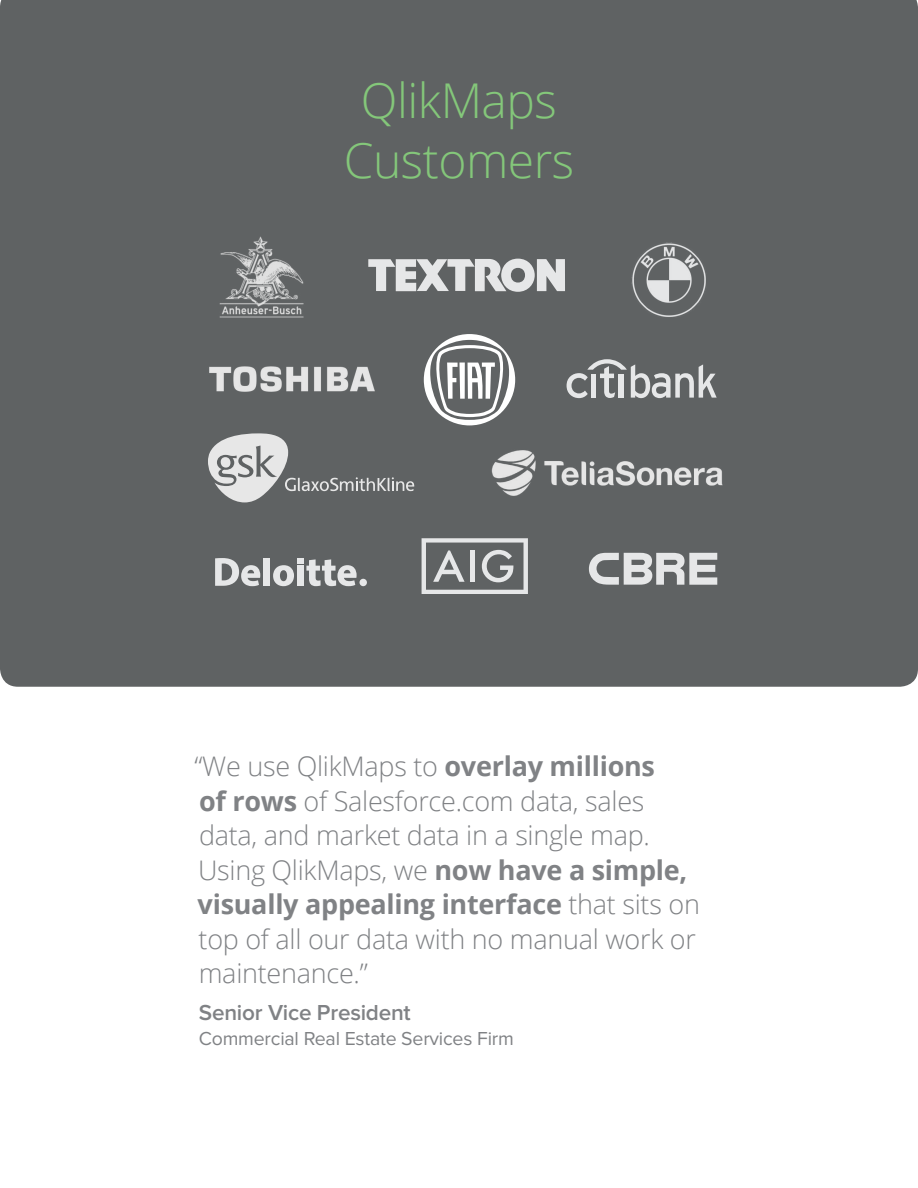
<style>
.page{position:relative;width:918px;height:1188px;background:#fff}
.page>*{position:absolute;margin:0;border:0;box-sizing:border-box;transform-origin:0 0}
.t1{font:300 48px/60px "Open Sans";letter-spacing:-.01em;color:#84c77a;text-align:center}
.t2{font:300 27px/34.5px "Open Sans";letter-spacing:-.01em;color:#808285}
.t3{font:600 22.5px "Proxima Nova";letter-spacing:-.01em;color:#808285}
.t4{font:19.5px "Proxima Nova";letter-spacing:-.01em;color:#808285}
.s1{font-weight:700}
</style>
<div class="page">
<div style="left:0;top:0;width:918px;height:687px;background:#5f6263"></div>
<img style="left:212px;top:236px;width:97px;height:82px">
<img style="left:631px;top:242px;width:76px;height:76px">
<img style="left:468px;top:439px;width:272px;height:69px">
<img style="left:205px;top:352px;width:175px;height:55px">
<svg style="left:589px;top:553px;width:128px;height:32px;background:#b1b2b3"></svg>
<svg style="left:567px;top:359px;width:150px;height:39px;background:#8c8f90"></svg>
<svg style="left:422px;top:538px;width:106px;height:56px;background:#919394"></svg>
<div style="left:263px;top:558px;width:7px;height:28px;background:#e6e7e8"></div>
<svg style="left:273px;top:559px;width:84px;height:27px;background:#a6a8a9"></svg>
<div style="left:360px;top:579px;width:7px;height:7px;background:#e6e7e8;border-radius:50%"></div>
<svg style="left:215px;top:558px;width:45px;height:28px"></svg>
<svg style="left:368px;top:259px;width:197px;height:33px;background:#b5b7b8"></svg>
<svg style="left:208px;top:433px;width:206px;height:69px;background:#868889"></svg>
<div style="left:424px;top:334px;width:91px;height:91px;background:#fff;border-radius:50%"></div>
<svg style="left:430px;top:340px;width:79px;height:80px"></svg>
<h1 class="t1" style="left:344px;top:69px;width:232px">QlikMaps<br>Customers</h1>
<p class="t2" style="left:194px;top:748px;width:507px">“We use QlikMaps to <span class="s1">overlay millions<br>of rows</span> of Salesforce.com data, sales data, and market data in a single map.<br>Using QlikMaps, we <span class="s1">now have a simple, visually appealing interface</span> that sits on top of all our data with no manual work or maintenance.”</p>
<p class="t3" style="left:199px;top:1002px;width:213px">Senior Vice President</p>
<p class="t4" style="left:199px;top:1030px;width:317px">Commercial Real Estate Services Firm</p>
</div>
